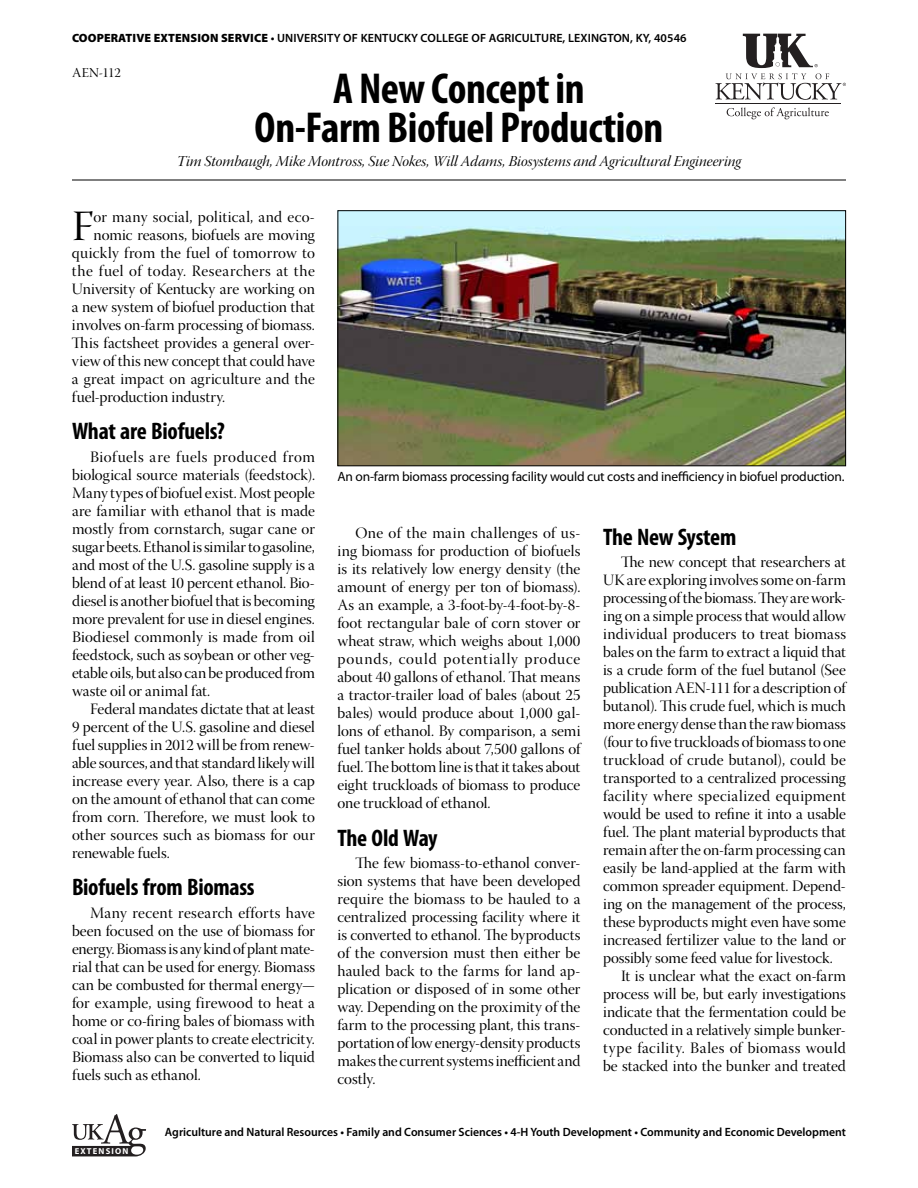
<style>
.page{position:relative;width:918px;height:1188px;background:#fff}
.page>*{position:absolute;margin:0;border:0;box-sizing:border-box;transform-origin:0 0}
.t1{font:700 condensed 43.5px/39px "Myriad Pro";letter-spacing:-.01em;color:#000;text-align:center}
.t2{font:43.05px "Warnock Pro Disp";color:#000}
.t3{font:700 condensed 24px "Myriad Pro";letter-spacing:-.01em;color:#000}
.t4{font:15.75px/18px "Warnock Pro Disp";color:#000;text-align:justify}
.t5{font:15.75px "Warnock Pro Disp";letter-spacing:.03em;color:#000}
.t6{font:15.75px "Warnock Pro Disp";letter-spacing:.025em;color:#000}
.t7{font:15px "Warnock Pro It Disp";color:#000}
.t8{font:13.5px "Myriad Pro";letter-spacing:-.015em;color:#000}
.t9{font:13.5px "Warnock Pro Disp";color:#000}
.t10{font:600 12px "Myriad Pro";color:#000}
.t11{font:700 8.7px "Myriad Pro";letter-spacing:.135em;color:#fff}
.s1{font-weight:900}
</style>
<div class="page">
<svg style="left:72px;top:1114px;width:74px;height:42px"></svg>
<hr style="left:716px;top:104px;width:125px;height:1px;background:#231f20">
<svg style="left:715px;top:34px;width:131px;height:66px"></svg>
<svg style="left:727px;top:107px;width:102px;height:12px"></svg>
<hr style="left:72px;top:180px;width:774px;height:1px;background:#000">
<img style="left:340px;top:212px;width:504px;height:252px">
<div style="left:338px;top:210px;width:508px;height:256px;border:1px solid #000"></div>
<p class="t10" style="left:72px;top:30px;width:616px"><span class="s1">COOPERATIVE EXTENSION SERVICE</span> • UNIVERSITY OF KENTUCKY COLLEGE OF AGRICULTURE, LEXINGTON, KY, 40546</p>
<p class="t9" style="left:72px;top:66px;width:50px">AEN-112</p>
<h1 class="t1" style="left:255px;top:68px;width:410px">A New Concept in<br>On-Farm Biofuel Production</h1>
<p class="t7" style="left:177px;top:153px;width:566px">Tim Stombaugh, Mike Montross, Sue Nokes, Will Adams, Biosystems and Agricultural Engineering</p>
<h2 class="t2" style="left:72px;top:203px;width:23px">F</h2>
<p class="t6" style="left:94px;top:208px;width:223px">or many social, political, and eco-</p>
<p class="t4" style="left:94px;top:228px;width:223px">nomic reasons, biofuels are moving</p>
<p class="t4" style="left:72px;top:246px;width:245px">quickly from the fuel of tomorrow to</p>
<p class="t5" style="left:72px;top:262px;width:244px">the fuel of today. Researchers at the</p>
<p class="t4" style="left:72px;top:282px;width:244px">University of Kentucky are working on</p>
<p class="t4" style="left:72px;top:300px;width:244px">a new system of biofuel production that</p>
<p class="t4" style="left:72px;top:318px;width:244px">involves on-farm processing of biomass.</p>
<p class="t4" style="left:72px;top:336px;width:245px">This factsheet provides a general over-</p>
<p class="t4" style="left:72px;top:354px;width:245px">view of this new concept that could have</p>
<p class="t4" style="left:72px;top:372px;width:244px">a great impact on agriculture and the</p>
<p class="t4" style="left:72px;top:390px;width:155px">fuel-production industry.</p>
<h3 class="t3" style="left:72px;top:416px;width:154px">What are Biofuels?</h3>
<p class="t4" style="left:72px;top:450px;width:245px;text-indent:18px">Biofuels are fuels produced from biological source materials (feedstock).<br>Many types of biofuel exist. Most people are familiar with ethanol that is made mostly from cornstarch, sugar cane or sugar beets. Ethanol is similar to gasoline, and most of the U.S. gasoline supply is a blend of at least 10 percent ethanol. Bio&shy;diesel is another biofuel that is becoming more prevalent for use in diesel engines.<br>Biodiesel commonly is made from oil feedstock, such as soybean or other veg&shy;etable oils, but also can be produced from waste oil or animal fat.</p>
<p class="t4" style="left:72px;top:702px;width:245px;text-indent:18px">Federal mandates dictate that at least 9 percent of the U.S. gasoline and diesel fuel supplies in 2012 will be from renew&shy;able sources, and that standard likely will increase every year. Also, there is a cap on the amount of ethanol that can come from corn. Therefore, we must look to other sources such as biomass for our renewable fuels.</p>
<h3 class="t3" style="left:72px;top:872px;width:184px">Biofuels from Biomass</h3>
<p class="t4" style="left:72px;top:906px;width:245px;text-indent:18px">Many recent research efforts have been focused on the use of biomass for energy. Biomass is any kind of plant mate&shy;rial that can be used for energy. Biomass can be combusted for thermal energy— for example, using firewood to heat a home or co-firing bales of biomass with coal in power plants to create electricity.<br>Biomass also can be converted to liquid fuels such as ethanol.</p>
<p class="t8" style="left:338px;top:468px;width:509px">An on-farm biomass processing facility would cut costs and inefficiency in biofuel production.</p>
<p class="t4" style="left:337px;top:526px;width:245px;text-indent:18px">One of the main challenges of us&shy;ing biomass for production of biofuels is its relatively low energy density (the amount of energy per ton of biomass).<br>As an example, a 3-foot-by-4-foot-by-8- foot rectangular bale of corn stover or wheat straw, which weighs about 1,000 pounds, could potentially produce about 40 gallons of ethanol. That means a tractor-trailer load of bales (about 25 bales) would produce about 1,000 gal&shy;lons of ethanol. By comparison, a semi fuel tanker holds about 7,500 gallons of fuel. The bottom line is that it takes about eight truckloads of biomass to produce one truckload of ethanol.</p>
<h3 class="t3" style="left:338px;top:823px;width:102px">The Old Way</h3>
<p class="t4" style="left:338px;top:856px;width:245px;text-indent:18px">The few biomass-to-ethanol conver&shy;sion systems that have been developed require the biomass to be hauled to a centralized processing facility where it is converted to ethanol. The byproducts of the conversion must then either be hauled back to the farms for land ap&shy;plication or disposed of in some other way. Depending on the proximity of the farm to the processing plant, this trans&shy;portation of low energy-density products makes the current systems inefficient and costly.</p>
<h3 class="t3" style="left:603px;top:522px;width:135px">The New System</h3>
<p class="t4" style="left:621px;top:555px;width:226px">The new concept that researchers at</p>
<p class="t4" style="left:603px;top:573px;width:244px">UK are exploring involves some on-farm</p>
<p class="t4" style="left:603px;top:591px;width:245px">processing of the biomass. They are work-</p>
<p class="t4" style="left:603px;top:609px;width:244px">ing on a simple process that would allow</p>
<p class="t4" style="left:603px;top:627px;width:244px">individual producers to treat biomass</p>
<p class="t4" style="left:603px;top:645px;width:244px">bales on the farm to extract a liquid that</p>
<p class="t4" style="left:603px;top:663px;width:245px">is a crude form of the fuel butanol (See</p>
<p class="t4" style="left:603px;top:681px;width:244px">publication AEN-111 for a description of</p>
<p class="t4" style="left:603px;top:699px;width:244px">butanol). This crude fuel, which is much</p>
<p class="t4" style="left:603px;top:717px;width:244px">more energy dense than the raw biomass</p>
<p class="t4" style="left:603px;top:735px;width:245px">(four to five truckloads of biomass to one</p>
<p class="t4" style="left:603px;top:753px;width:244px">truckload of crude butanol), could be</p>
<p class="t4" style="left:603px;top:771px;width:244px">transported to a centralized processing</p>
<p class="t5" style="left:603px;top:788px;width:244px">facility where specialized equipment</p>
<p class="t4" style="left:603px;top:807px;width:244px">would be used to refine it into a usable</p>
<p class="t4" style="left:603px;top:825px;width:244px">fuel. The plant material byproducts that</p>
<p class="t4" style="left:603px;top:843px;width:244px">remain after the on-farm processing can</p>
<p class="t4" style="left:603px;top:861px;width:244px">easily be land-applied at the farm with</p>
<p class="t4" style="left:603px;top:879px;width:245px">common spreader equipment. Depend-</p>
<p class="t4" style="left:603px;top:897px;width:244px">ing on the management of the process,</p>
<p class="t4" style="left:603px;top:915px;width:244px">these byproducts might even have some</p>
<p class="t4" style="left:603px;top:933px;width:244px">increased fertilizer value to the land or</p>
<p class="t4" style="left:603px;top:951px;width:231px">possibly some feed value for livestock.</p>
<p class="t4" style="left:621px;top:969px;width:226px">It is unclear what the exact on-farm</p>
<p class="t4" style="left:603px;top:987px;width:244px">process will be, but early investigations</p>
<p class="t4" style="left:603px;top:1005px;width:244px">indicate that the fermentation could be</p>
<p class="t4" style="left:603px;top:1023px;width:244px">conducted in a relatively simple bunker-</p>
<p class="t5" style="left:603px;top:1040px;width:244px">type facility. Bales of biomass would</p>
<p class="t4" style="left:603px;top:1059px;width:245px">be stacked into the bunker and treated</p>
<p class="t11" style="left:75px;top:1145px;width:55px">EXTENSION</p>
<p class="t10" style="left:165px;top:1124px;width:683px">Agriculture and Natural Resources • Family and Consumer Sciences • 4-H Youth Development • Community and Economic Development</p>
</div>
